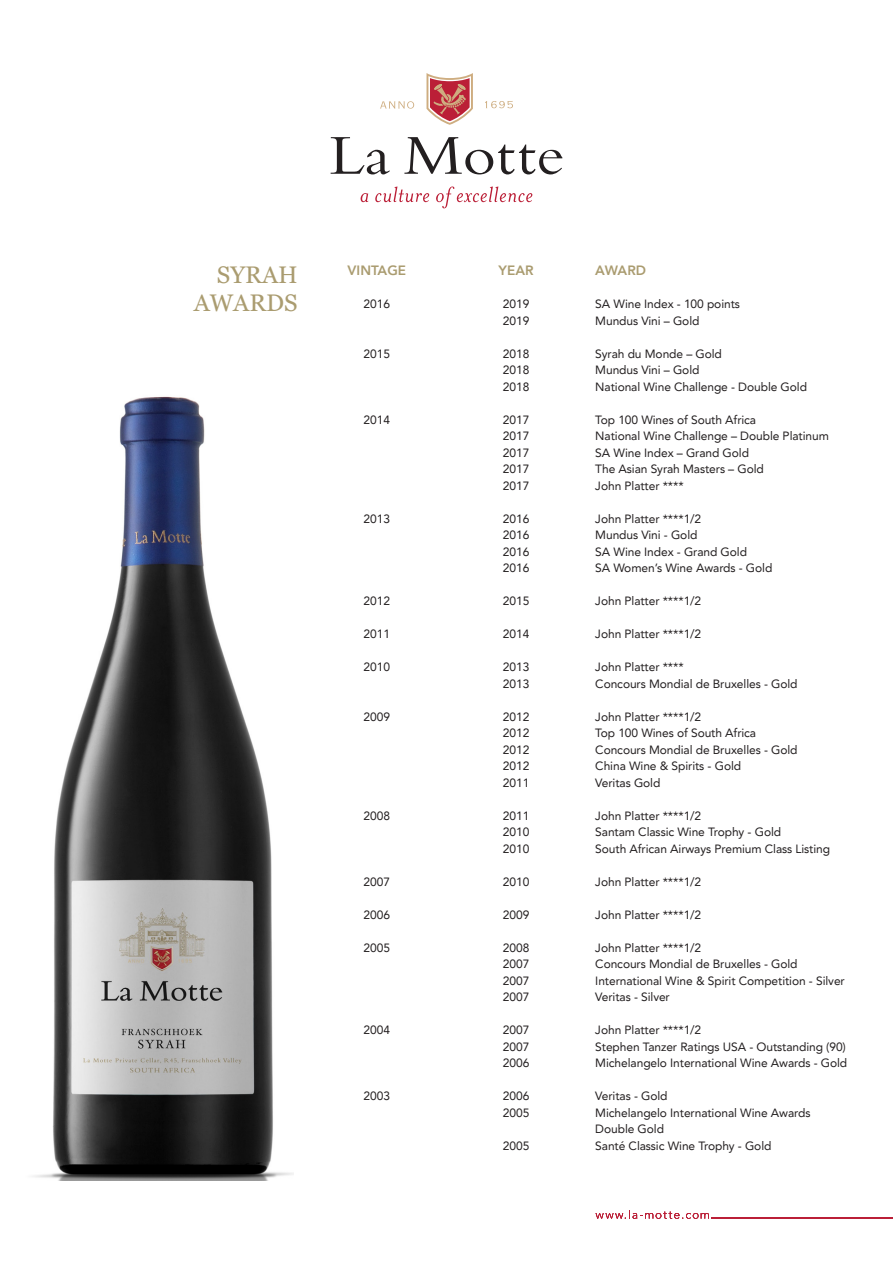
<style>
.page{position:relative;width:893px;height:1263px;background:#fff}
.page>*{position:absolute;margin:0;border:0;box-sizing:border-box;transform-origin:0 0}
.t1{font:24px "Georgia";color:#aa9c70}
.t2{font:800 13.5px "Avenir LT Pro";color:#aa9c70}
.t3{font:12px/16.5px "Avenir LT Pro";letter-spacing:-.005em;color:#231f20}
</style>
<div class="page">
<svg style="left:404px;top:137px;width:158px;height:37px"></svg>
<svg style="left:331px;top:137px;width:59px;height:37px"></svg>
<svg style="left:380px;top:73px;width:133px;height:52px"></svg>
<svg style="left:360px;top:193px;width:8px;height:9px"></svg>
<svg style="left:375px;top:186px;width:54px;height:16px"></svg>
<svg style="left:436px;top:186px;width:97px;height:22px"></svg>
<hr style="left:711px;top:1217px;width:182px;height:1px;background:#bb1f37">
<svg style="left:596px;top:1210px;width:113px;height:9px"></svg>
<img style="left:33px;top:396px;width:260px;height:784px">
<p class="t1" style="left:217px;top:257px;width:82px">SYRAH</p>
<p class="t1" style="left:194px;top:285px;width:105px">AWARDS</p>
<p class="t2" style="left:348px;top:263px;width:60px">VINTAGE</p>
<p class="t3" style="left:364px;top:296px;width:28px">2016</p>
<p class="t3" style="left:364px;top:345px;width:28px">2015</p>
<p class="t3" style="left:364px;top:411px;width:28px">2014</p>
<p class="t3" style="left:364px;top:510px;width:28px">2013</p>
<p class="t3" style="left:364px;top:593px;width:28px">2012</p>
<p class="t3" style="left:364px;top:626px;width:28px">2011</p>
<p class="t3" style="left:364px;top:659px;width:28px">2010</p>
<p class="t3" style="left:364px;top:708px;width:28px">2009</p>
<p class="t3" style="left:364px;top:807px;width:28px">2008</p>
<p class="t3" style="left:364px;top:873px;width:28px">2007</p>
<p class="t3" style="left:364px;top:906px;width:28px">2006</p>
<p class="t3" style="left:364px;top:939px;width:28px">2005</p>
<p class="t3" style="left:364px;top:1022px;width:28px">2004</p>
<p class="t3" style="left:364px;top:1088px;width:28px">2003</p>
<p class="t2" style="left:499px;top:263px;width:37px">YEAR</p>
<p class="t3" style="left:503px;top:296px;width:28px">2019</p>
<p class="t3" style="left:503px;top:312px;width:28px">2019</p>
<p class="t3" style="left:503px;top:345px;width:28px">2018</p>
<p class="t3" style="left:503px;top:362px;width:28px">2018</p>
<p class="t3" style="left:503px;top:378px;width:28px">2018</p>
<p class="t3" style="left:503px;top:411px;width:28px">2017</p>
<p class="t3" style="left:503px;top:428px;width:28px">2017</p>
<p class="t3" style="left:503px;top:444px;width:28px">2017</p>
<p class="t3" style="left:503px;top:461px;width:28px">2017</p>
<p class="t3" style="left:503px;top:477px;width:28px">2017</p>
<p class="t3" style="left:503px;top:510px;width:28px">2016</p>
<p class="t3" style="left:503px;top:527px;width:28px">2016</p>
<p class="t3" style="left:503px;top:543px;width:28px">2016</p>
<p class="t3" style="left:503px;top:560px;width:28px">2016</p>
<p class="t3" style="left:503px;top:593px;width:28px">2015</p>
<p class="t3" style="left:503px;top:626px;width:28px">2014</p>
<p class="t3" style="left:503px;top:659px;width:28px">2013</p>
<p class="t3" style="left:503px;top:675px;width:28px">2013</p>
<p class="t3" style="left:503px;top:708px;width:28px">2012</p>
<p class="t3" style="left:503px;top:725px;width:28px">2012</p>
<p class="t3" style="left:503px;top:741px;width:28px">2012</p>
<p class="t3" style="left:503px;top:758px;width:28px">2012</p>
<p class="t3" style="left:503px;top:774px;width:28px">2011</p>
<p class="t3" style="left:503px;top:807px;width:28px">2011</p>
<p class="t3" style="left:503px;top:824px;width:28px">2010</p>
<p class="t3" style="left:503px;top:840px;width:28px">2010</p>
<p class="t3" style="left:503px;top:873px;width:28px">2010</p>
<p class="t3" style="left:503px;top:906px;width:28px">2009</p>
<p class="t3" style="left:503px;top:939px;width:28px">2008</p>
<p class="t3" style="left:503px;top:956px;width:28px">2007</p>
<p class="t3" style="left:503px;top:972px;width:28px">2007</p>
<p class="t3" style="left:503px;top:989px;width:28px">2007</p>
<p class="t3" style="left:503px;top:1022px;width:28px">2007</p>
<p class="t3" style="left:503px;top:1038px;width:28px">2007</p>
<p class="t3" style="left:503px;top:1055px;width:28px">2006</p>
<p class="t3" style="left:503px;top:1088px;width:28px">2006</p>
<p class="t3" style="left:503px;top:1104px;width:28px">2005</p>
<p class="t3" style="left:503px;top:1137px;width:28px">2005</p>
<p class="t2" style="left:595px;top:263px;width:52px">AWARD</p>
<p class="t3" style="left:595px;top:296px;width:146px">SA Wine Index - 100 points</p>
<p class="t3" style="left:595px;top:312px;width:106px">Mundus Vini – Gold</p>
<p class="t3" style="left:595px;top:345px;width:128px">Syrah du Monde – Gold</p>
<p class="t3" style="left:595px;top:362px;width:106px">Mundus Vini – Gold</p>
<p class="t3" style="left:595px;top:378px;width:213px">National Wine Challenge - Double Gold</p>
<p class="t3" style="left:595px;top:411px;width:162px">Top 100 Wines of South Africa</p>
<p class="t3" style="left:595px;top:428px;width:235px">National Wine Challenge – Double Platinum</p>
<p class="t3" style="left:595px;top:444px;width:155px">SA Wine Index – Grand Gold</p>
<p class="t3" style="left:595px;top:461px;width:170px">The Asian Syrah Masters – Gold</p>
<p class="t3" style="left:595px;top:477px;width:90px">John Platter ****</p>
<p class="t3" style="left:595px;top:510px;width:107px">John Platter ****1/2</p>
<p class="t3" style="left:595px;top:527px;width:104px">Mundus Vini - Gold</p>
<p class="t3" style="left:595px;top:543px;width:153px">SA Wine Index - Grand Gold</p>
<p class="t3" style="left:595px;top:560px;width:179px">SA Women’s Wine Awards - Gold</p>
<p class="t3" style="left:595px;top:593px;width:107px">John Platter ****1/2</p>
<p class="t3" style="left:595px;top:626px;width:107px">John Platter ****1/2</p>
<p class="t3" style="left:595px;top:659px;width:90px">John Platter ****</p>
<p class="t3" style="left:595px;top:675px;width:204px">Concours Mondial de Bruxelles - Gold</p>
<p class="t3" style="left:595px;top:708px;width:107px">John Platter ****1/2</p>
<p class="t3" style="left:595px;top:725px;width:162px">Top 100 Wines of South Africa</p>
<p class="t3" style="left:595px;top:741px;width:204px">Concours Mondial de Bruxelles - Gold</p>
<p class="t3" style="left:595px;top:758px;width:147px">China Wine &amp; Spirits - Gold</p>
<p class="t3" style="left:595px;top:774px;width:67px">Veritas Gold</p>
<p class="t3" style="left:595px;top:807px;width:107px">John Platter ****1/2</p>
<p class="t3" style="left:595px;top:824px;width:187px">Santam Classic Wine Trophy - Gold</p>
<p class="t3" style="left:595px;top:840px;width:236px">South African Airways Premium Class Listing</p>
<p class="t3" style="left:595px;top:873px;width:107px">John Platter ****1/2</p>
<p class="t3" style="left:595px;top:906px;width:107px">John Platter ****1/2</p>
<p class="t3" style="left:595px;top:939px;width:107px">John Platter ****1/2</p>
<p class="t3" style="left:595px;top:956px;width:204px">Concours Mondial de Bruxelles - Gold</p>
<p class="t3" style="left:595px;top:972px;width:251px">International Wine &amp; Spirit Competition - Silver</p>
<p class="t3" style="left:595px;top:989px;width:76px">Veritas - Silver</p>
<p class="t3" style="left:595px;top:1022px;width:107px">John Platter ****1/2</p>
<p class="t3" style="left:595px;top:1038px;width:252px">Stephen Tanzer Ratings USA - Outstanding (90)</p>
<p class="t3" style="left:595px;top:1055px;width:253px">Michelangelo International Wine Awards - Gold</p>
<p class="t3" style="left:595px;top:1088px;width:74px">Veritas - Gold</p>
<p class="t3" style="left:595px;top:1104px;width:217px">Michelangelo International Wine Awards</p>
<p class="t3" style="left:595px;top:1121px;width:178px">Double Gold<br>Santé Classic Wine Trophy - Gold</p>
</div>
